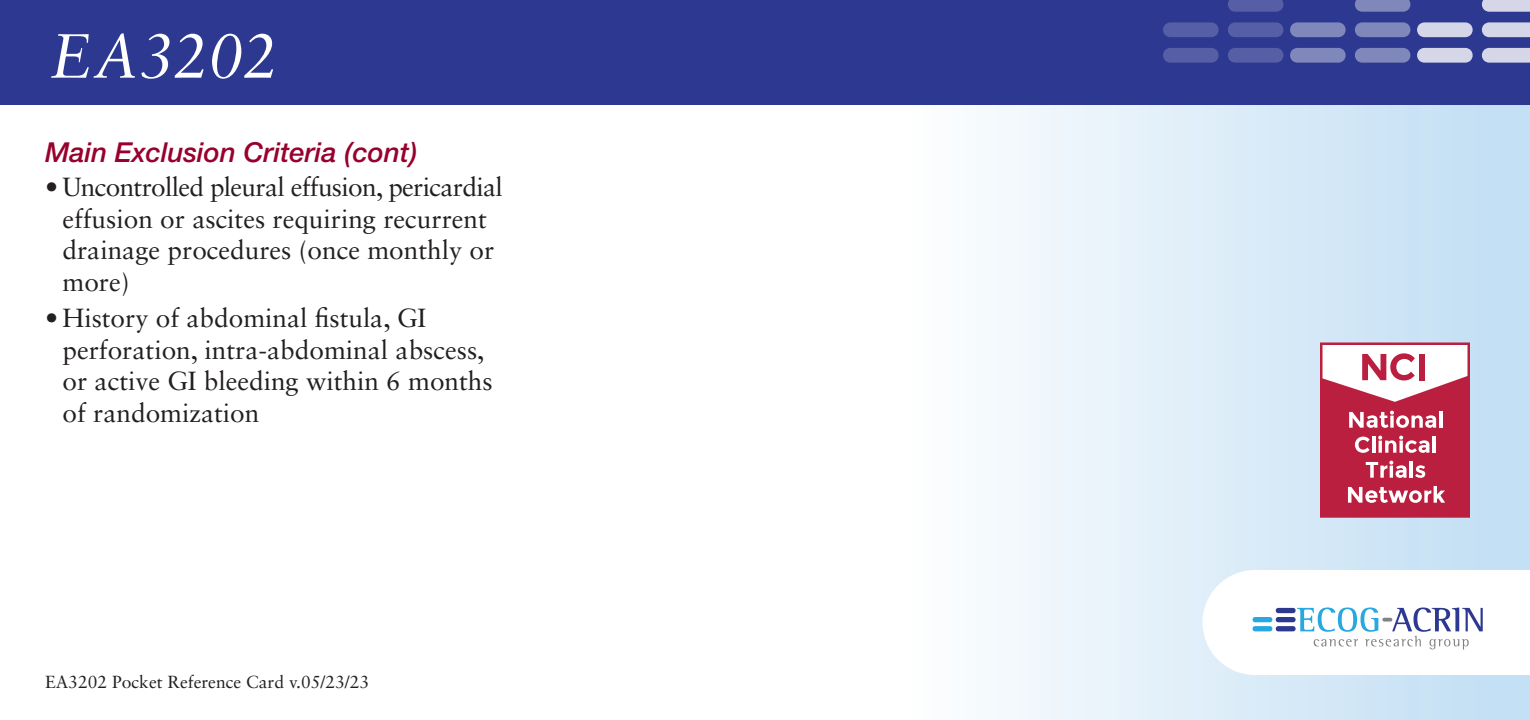
<style>
.page{position:relative;width:1530px;height:720px;background:#fff}
.page>*{position:absolute;margin:0;border:0;box-sizing:border-box;transform-origin:0 0}
.t1{font:italic 62.5px "Sabon LT Std";letter-spacing:.005em;color:#fff}
.t2{font:italic 500 27.5px "Helvetica Neue LT Std";color:#98012d}
.t3{font:26.25px/31.5px "Sabon LT Std";color:#231f20}
.t4{font:17.5px "Sabon LT Std";color:#231f20}
</style>
<div class="page">
<div style="left:903px;top:0;width:627px;height:720px;background:linear-gradient(to right,#fefefe,#bfddf3)"></div>
<div style="left:0;top:0;width:1530px;height:105px;background:#2d3990"></div>
<svg style="left:1417px;top:22px;width:56px;height:15px"></svg>
<svg style="left:1417px;top:48px;width:56px;height:15px"></svg>
<svg style="left:1482px;top:22px;width:48px;height:15px"></svg>
<svg style="left:1481px;top:48px;width:49px;height:15px"></svg>
<svg style="left:1481px;top:0;width:49px;height:12px"></svg>
<svg style="left:1290px;top:22px;width:56px;height:15px"></svg>
<svg style="left:1290px;top:48px;width:56px;height:15px"></svg>
<svg style="left:1355px;top:22px;width:55px;height:15px"></svg>
<svg style="left:1355px;top:48px;width:55px;height:15px"></svg>
<svg style="left:1355px;top:0;width:55px;height:12px"></svg>
<svg style="left:1163px;top:22px;width:56px;height:15px"></svg>
<svg style="left:1163px;top:48px;width:56px;height:15px"></svg>
<svg style="left:1228px;top:22px;width:55px;height:15px"></svg>
<svg style="left:1228px;top:48px;width:55px;height:15px"></svg>
<svg style="left:1228px;top:0;width:55px;height:12px"></svg>
<svg style="left:1320px;top:342px;width:150px;height:176px"></svg>
<svg style="left:1202px;top:570px;width:328px;height:105px"></svg>
<svg style="left:1382px;top:618px;width:10px;height:4px"></svg>
<h1 class="t1" style="left:50px;top:20px;width:229px">EA3202</h1>
<p class="t2" style="left:45px;top:136px;width:374px">Main Exclusion Criteria (cont)</p>
<p class="t3" style="left:63px;top:171px;width:442px;text-indent:-18px">• Uncontrolled pleural effusion, pericardial effusion or ascites requiring recurrent drainage procedures (once monthly or more)</p>
<p class="t3" style="left:63px;top:302px;width:432px;text-indent:-18px">• History of abdominal fistula, GI perforation, intra-abdominal abscess, or active GI bleeding within 6 months of randomization</p>
<p class="t4" style="left:45px;top:672px;width:326px">EA3202 Pocket Reference Card v.05/23/23</p>
</div>
